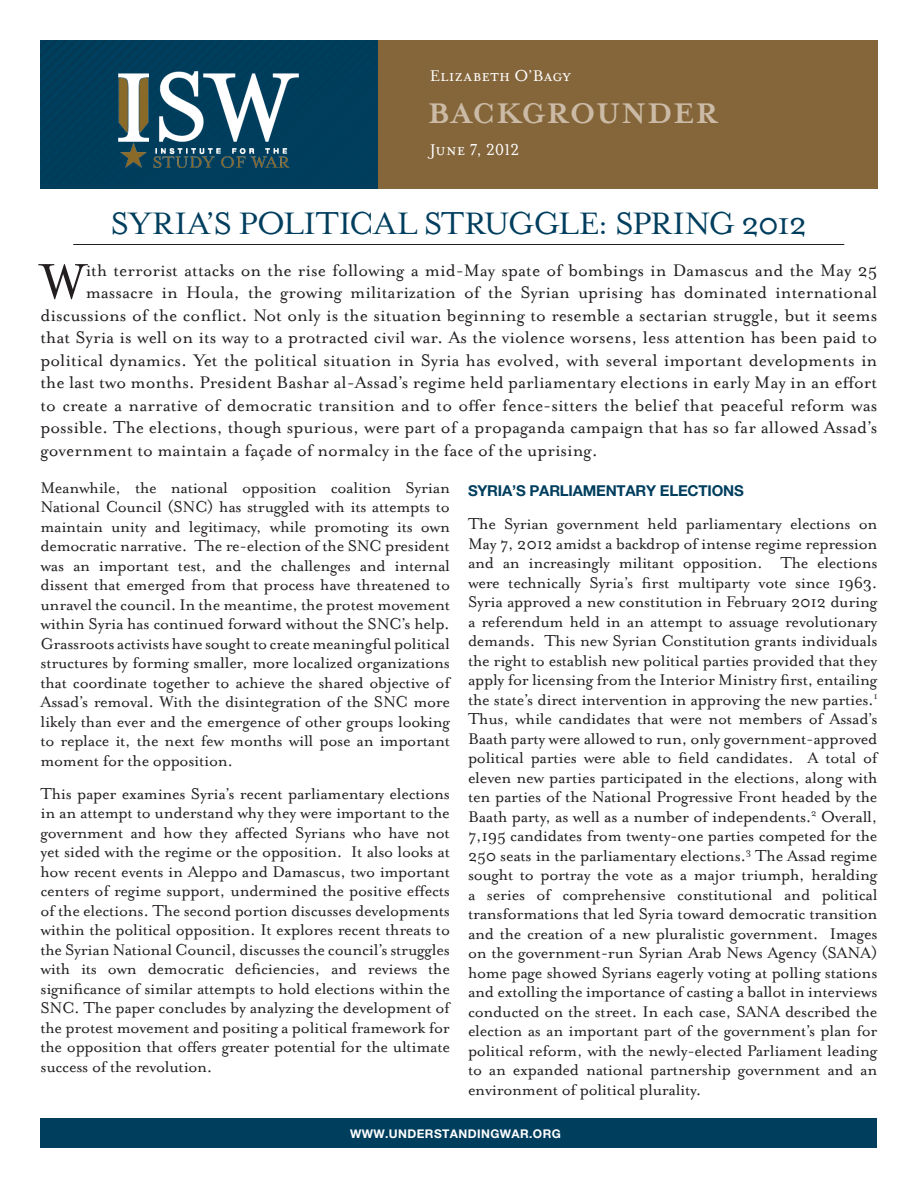
<style>
.page{position:relative;width:918px;height:1188px;background:#fff}
.page>*{position:absolute;margin:0;border:0;box-sizing:border-box;transform-origin:0 0}
.t1{font:57px "Mrs Eaves Roman";color:#231f20}
.t2{font:36px "Mrs Eaves Roman";letter-spacing:-.025em;color:#003e5e}
.t3{font:700 33px "Mrs Eaves";letter-spacing:.04em;color:#cbbba6}
.t4{font:19.5px "Mrs Eaves Roman";color:#231f20}
.t5{font:18px/19.5px "Mrs Eaves Roman";letter-spacing:-.015em;color:#231f20;text-align:justify}
.t6{font:18px "Mrs Eaves Small Caps";letter-spacing:.005em;color:#fff}
.t7{font:700 15px "Helvetica Neue";letter-spacing:-.015em;color:#003e5e}
.t8{font:700 12px "Helvetica Neue";letter-spacing:.035em;color:#fff}
</style>
<div class="page">
<div style="left:40px;top:1118px;width:838px;height:30px;background:#003e5e"></div>
<div style="left:40px;top:40px;width:338px;height:149px;background:#003e5e"></div>
<div style="left:378px;top:40px;width:500px;height:149px;background:#85663b"></div>
<hr style="left:73px;top:244px;width:771px;height:1px;background:#231f20">
<img style="left:115px;top:67px;width:184px;height:100px">
<p class="t6" style="left:430px;top:66px;width:143px">Elizabeth O’Bagy</p>
<h3 class="t3" style="left:428px;top:94px;width:292px">BACKGROUNDER</h3>
<p class="t6" style="left:430px;top:140px;width:91px">June 7, 2012</p>
<h2 class="t2" style="left:110px;top:204px;width:213px">syria’s politica</h2>
<h2 class="t2" style="left:397px;top:204px;width:297px">l struggle: Spring</h2>
<h2 class="t2" style="left:741px;top:204px;width:68px">2012</h2>
<h1 class="t1" style="left:40px;top:250px;width:47px">W</h1>
<p class="t4" style="left:86px;top:259px;width:793px">ith terrorist attacks on the rise following a mid-May spate of bombings in Damascus and the May 25</p>
<p class="t4" style="left:86px;top:282px;width:793px">massacre in Houla, the growing militarization of the Syrian uprising has dominated international</p>
<p class="t4" style="left:40px;top:304px;width:838px">discussions of the conflict. Not only is the situation beginning to resemble a sectarian struggle, but it seems</p>
<p class="t4" style="left:40px;top:327px;width:838px">that Syria is well on its way to a protracted civil war. As the violence worsens, less attention has been paid to</p>
<p class="t4" style="left:40px;top:349px;width:838px">political dynamics. Yet the political situation in Syria has evolved, with several important developments in</p>
<p class="t4" style="left:40px;top:372px;width:838px">the last two months. President Bashar al-Assad’s regime held parliamentary elections in early May in an effort</p>
<p class="t4" style="left:40px;top:394px;width:839px">to create a narrative of democratic transition and to offer fence-sitters the belief that peaceful reform was</p>
<p class="t4" style="left:40px;top:417px;width:838px">possible. The elections, though spurious, were part of a propaganda campaign that has so far allowed Assad’s</p>
<p class="t4" style="left:40px;top:439px;width:559px">government to maintain a façade of normalcy in the face of the uprising.</p>
<p class="t5" style="left:40px;top:478px;width:411px">Meanwhile, the national opposition coalition Syrian National Council (SNC) has struggled with its attempts to maintain unity and legitimacy, while promoting its own democratic narrative. The re-election of the SNC president was an important test, and the challenges and internal dissent that emerged from that process have threatened to unravel the council. In the meantime, the protest movement within Syria has continued forward without the SNC’s help.<br>Grassroots activists have sought to create meaningful political structures by forming smaller, more localized organizations that coordinate together to achieve the shared objective of Assad’s removal. With the disintegration of the SNC more likely than ever and the emergence of other groups looking to replace it, the next few months will pose an important moment for the opposition.</p>
<p class="t5" style="left:40px;top:784px;width:411px">This paper examines Syria’s recent parliamentary elections in an attempt to understand why they were important to the government and how they affected Syrians who have not yet sided with the regime or the opposition. It also looks at how recent events in Aleppo and Damascus, two important centers of regime support, undermined the positive effects of the elections. The second portion discusses developments within the political opposition. It explores recent threats to the Syrian National Council, discusses the council’s struggles with its own democratic deficiencies, and reviews the significance of similar attempts to hold elections within the SNC. The paper concludes by analyzing the development of the protest movement and positing a political framework for the opposition that offers greater potential for the ultimate success of the revolution.</p>
<p class="t7" style="left:468px;top:482px;width:277px">SYRIA’S PARLIAMENTARY ELECTIONS</p>
<p class="t5" style="left:468px;top:515px;width:411px">The Syrian government held parliamentary elections on May 7, 2012 amidst a backdrop of intense regime repression and an increasingly militant opposition. The elections were technically Syria’s first multiparty vote since 1963.<br>Syria approved a new constitution in February 2012 during a referendum held in an attempt to assuage revolutionary demands. This new Syrian Constitution grants individuals the right to establish new political parties provided that they apply for licensing from the Interior Ministry first, entailing the state’s direct intervention in approving the new parties.<sup>1<br></sup>Thus, while candidates that were not members of Assad’s Baath party were allowed to run, only government-approved political parties were able to field candidates. A total of eleven new parties participated in the elections, along with ten parties of the National Progressive Front headed by the Baath party, as well as a number of independents.<sup>2</sup> Overall, 7,195 candidates from twenty-one parties competed for the 250 seats in the parliamentary elections.<sup>3</sup> The Assad regime sought to portray the vote as a major triumph, heralding a series of comprehensive constitutional and political transformations that led Syria toward democratic transition and the creation of a new pluralistic government. Images on the government-run Syrian Arab News Agency (SANA) home page showed Syrians eagerly voting at polling stations and extolling the importance of casting a ballot in interviews conducted on the street. In each case, SANA described the election as an important part of the government’s plan for political reform, with the newly-elected Parliament leading to an expanded national partnership government and an environment of political plurality.</p>
<p class="t8" style="left:350px;top:1126px;width:212px">WWW.UNDERSTANDINGWAR.ORG</p>
</div>
